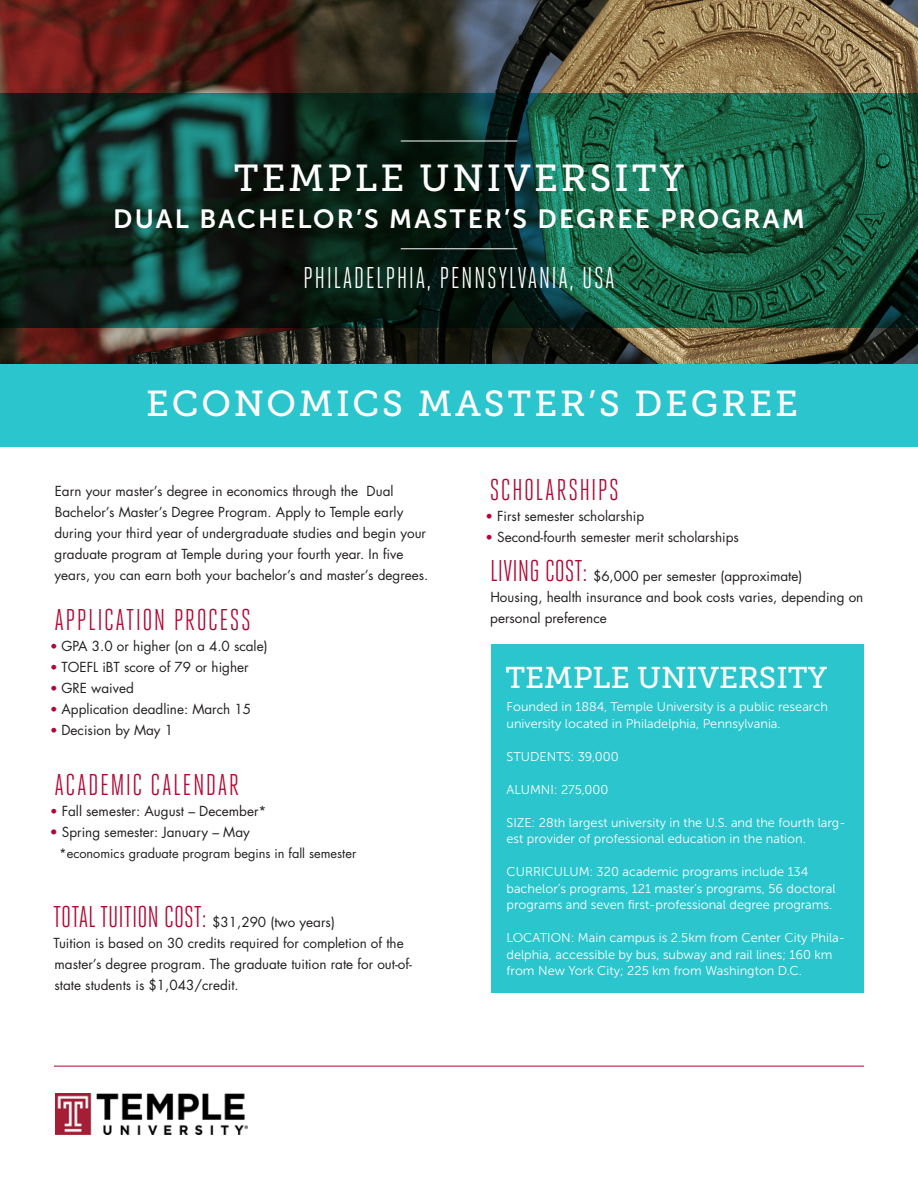
<style>
.page{position:relative;width:918px;height:1188px;background:#fff}
.page>*{position:absolute;margin:0;border:0;box-sizing:border-box;transform-origin:0 0}
.t1{font:37.5px "Museo Slab 500";letter-spacing:.08em;color:#fff}
.t2{font:36px "Museo Slab 500";letter-spacing:.08em;color:#fff}
.t3{font:30px "Heroic Condensed";letter-spacing:.04em;color:#b30632}
.t4{font:30px "Heroic Condensed";letter-spacing:.05em;color:#fff}
.t5{font:30px "Heroic Condensed";color:#b30632}
.t6{font:30px "Museo Slab 500";color:#fff}
.t7{font:26.25px "Museo Sans 700";letter-spacing:.08em;color:#fff}
.t8{font:13.5px/21px "Futura";color:#231f20}
.t9{font:12.75px/16.5px "Museo Sans 300";color:#fff}
.t10{font:12.75px "Futura";color:#231f20}
.s1{font-size:12.75px;color:#b30437}
.s2{color:#b30437}
</style>
<div class="page">
<img style="left:0;top:0;width:918px;height:364px">
<svg style="left:0;top:93px;width:918px;height:235px;background:#114131"></svg>
<hr style="left:54px;top:1066px;width:810px;height:1px;background:#b30632">
<hr style="left:401px;top:141px;width:116px;height:1px;background:#fff">
<hr style="left:401px;top:248px;width:116px;height:1px;background:#fff">
<img style="left:55px;top:1093px;width:192px;height:42px">
<div style="left:491px;top:644px;width:373px;height:349px;background:#2ac5cd"></div>
<div style="left:0;top:364px;width:918px;height:83px;background:#2ac5cd"></div>
<p class="t1" style="left:234px;top:157px;width:452px">TEMPLE UNIVERSITY</p>
<p class="t7" style="left:113px;top:204px;width:693px">DUAL BACHELOR’S MASTER’S DEGREE PROGRAM</p>
<p class="t4" style="left:303px;top:261px;width:313px">PHILADELPHIA, PENNSYLVANIA, USA</p>
<p class="t2" style="left:146px;top:383px;width:653px">ECONOMICS MASTER’S DEGREE</p>
<p class="t8" style="left:54px;top:480px;width:375px">Earn your master’s degree in economics through the Dual Bachelor’s Master’s Degree Program. Apply to Temple early during your third year of undergraduate studies and begin your graduate program at Temple during your fourth year. In five years, you can earn both your bachelor’s and master’s degrees.</p>
<p class="t3" style="left:54px;top:604px;width:198px">APPLICATION PROCESS</p>
<p class="t8" style="left:50px;top:636px;width:219px"><span class="s1">•</span> GPA 3.0 or higher (on a 4.0 scale)</p>
<p class="t8" style="left:50px;top:657px;width:200px"><span class="s1">•</span> TOEFL iBT score of 79 or higher</p>
<p class="t8" style="left:50px;top:678px;width:85px"><span class="s1">•</span> GRE waived</p>
<p class="t8" style="left:50px;top:699px;width:203px"><span class="s1">•</span> Application deadline: March 15</p>
<p class="t8" style="left:50px;top:720px;width:125px"><span class="s1">•</span> Decision by May 1</p>
<p class="t3" style="left:54px;top:769px;width:186px">ACADEMIC CALENDAR</p>
<p class="t8" style="left:50px;top:801px;width:218px"><span class="s1">•</span> Fall semester: August – December*</p>
<p class="t8" style="left:50px;top:822px;width:202px"><span class="s2">•</span> Spring semester: January – May</p>
<p class="t10" style="left:59px;top:845px;width:299px">*economics graduate program begins in fall semester</p>
<p class="t5" style="left:53px;top:901px;width:155px">TOTAL TUITION COST:</p>
<p class="t8" style="left:212px;top:912px;width:124px">$31,290 (two years)</p>
<p class="t8" style="left:54px;top:933px;width:352px">Tuition is based on 30 credits required for completion of the</p>
<p class="t8" style="left:55px;top:954px;width:359px">master’s degree program. The graduate tuition rate for out-of-</p>
<p class="t8" style="left:54px;top:975px;width:186px">state students is $1,043/credit.</p>
<p class="t3" style="left:490px;top:474px;width:131px">SCHOLARSHIPS</p>
<p class="t8" style="left:486px;top:506px;width:160px"><span class="s1">•</span> First semester scholarship</p>
<p class="t8" style="left:486px;top:527px;width:255px"><span class="s1">•</span> Second-fourth semester merit scholarships</p>
<p class="t5" style="left:490px;top:555px;width:99px">LIVING COST:</p>
<p class="t8" style="left:593px;top:566px;width:211px">$6,000 per semester (approximate)</p>
<p class="t8" style="left:490px;top:587px;width:375px">Housing, health insurance and book costs varies, depending on</p>
<p class="t8" style="left:490px;top:608px;width:118px">personal preference</p>
<p class="t6" style="left:505px;top:661px;width:323px">TEMPLE UNIVERSITY</p>
<p class="t9" style="left:507px;top:699px;width:323px">Founded in 1884, Temple University is a public research university located in Philadelphia, Pennsylvania.</p>
<p class="t9" style="left:507px;top:748px;width:114px">STUDENTS: 39,000</p>
<p class="t9" style="left:507px;top:781px;width:104px">ALUMNI: 275,000</p>
<p class="t9" style="left:507px;top:814px;width:341px">SIZE: 28th largest university in the U.S. and the fourth larg&shy;est provider of professional education in the nation.</p>
<p class="t9" style="left:507px;top:864px;width:331px">CURRICULUM: 320 academic programs include 134 bachelor’s programs, 121 master’s programs, 56 doctoral programs and seven first-professional degree programs.</p>
<p class="t9" style="left:507px;top:930px;width:340px">LOCATION: Main campus is 2.5km from Center City Phila&shy;delphia, accessible by bus, subway and rail lines; 160 km from New York City; 225 km from Washington D.C.</p>
</div>
